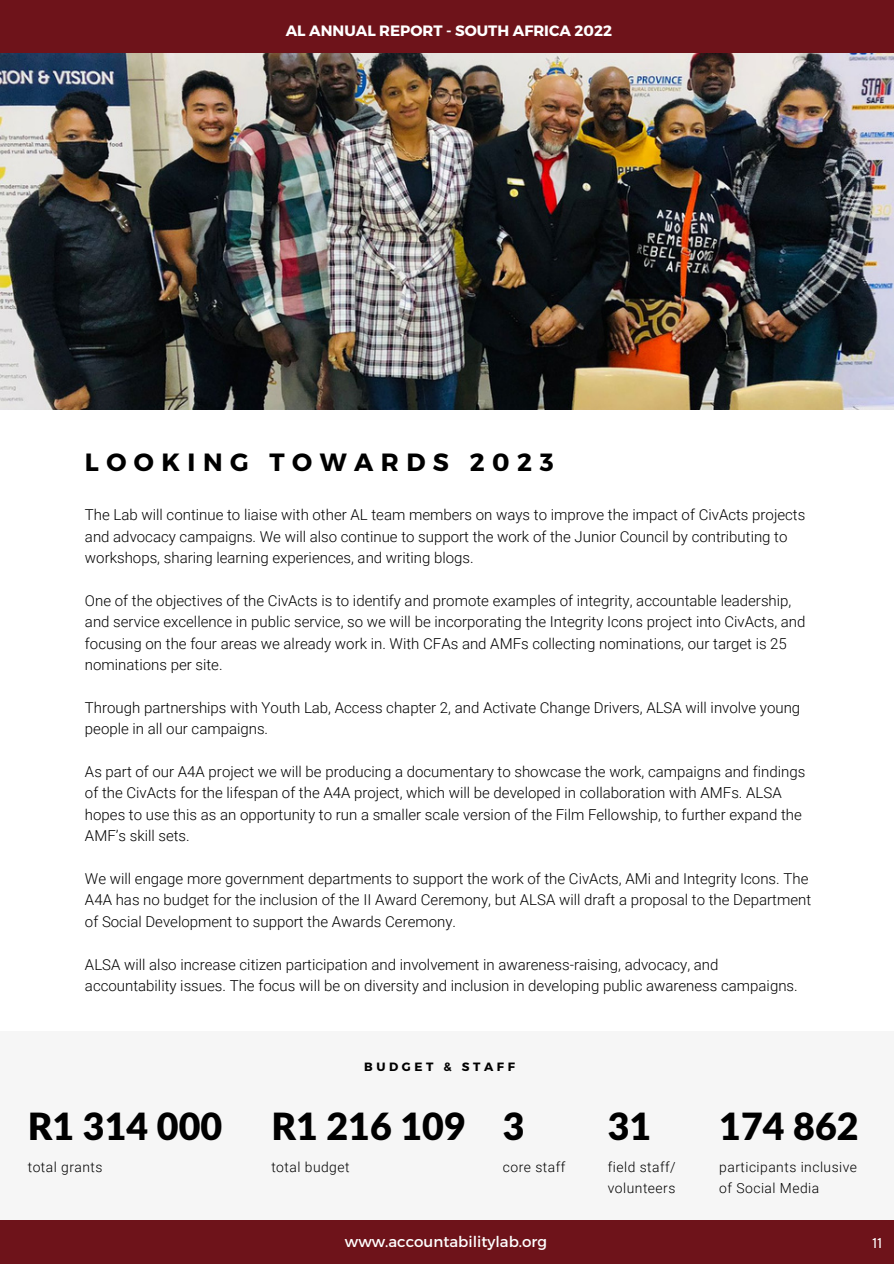
<style>
.page{position:relative;width:894px;height:1264px;background:#fff}
.page>*{position:absolute;margin:0;border:0;box-sizing:border-box;transform-origin:0 0}
.t1{font:900 37.5px "Lato Latin";color:#000}
.t2{font:700 24.9px "Montserrat";letter-spacing:.3em;color:#000}
.t3{font:300 15px/21.5px "Roboto";color:#000}
.t4{font:700 15px "Montserrat";color:#fff}
.t5{font:15px "Montserrat";color:#fff}
.t6{font:300 13.95px/21.5px "Roboto";letter-spacing:.035em;color:#000}
.t7{font:700 12px "Montserrat";letter-spacing:.3em;color:#000}
.t8{font:12px "Oswald";color:#fff}
</style>
<div class="page">
<div style="left:0;top:1219px;width:893px;height:44px;background:#6e131a"></div>
<div style="left:0;top:0;width:893px;height:54px;background:#6e131a"></div>
<img style="left:0;top:54px;width:893px;height:355px">
<div style="left:0;top:1030px;width:893px;height:189px;background:#f6f6f6"></div>
<p class="t4" style="left:286px;top:20px;width:328px">AL ANNUAL REPORT - SOUTH AFRICA 2022</p>
<p class="t2" style="left:85px;top:446px;width:470px">LOOKING TOWARDS 2023</p>
<p class="t3" style="left:85px;top:504px;width:721px">The Lab will continue to liaise with other AL team members on ways to improve the impact of CivActs projects and advocacy campaigns. We will also continue to support the work of the Junior Council by contributing to workshops, sharing learning experiences, and writing blogs.</p>
<p class="t3" style="left:85px;top:590px;width:721px">One of the objectives of the CivActs is to identify and promote examples of integrity, accountable leadership, and service excellence in public service, so we will be incorporating the Integrity Icons project into CivActs, and focusing on the four areas we already work in. With CFAs and AMFs collecting nominations, our target is 25 nominations per site.</p>
<p class="t3" style="left:85px;top:697px;width:716px">Through partnerships with Youth Lab, Access chapter 2, and Activate Change Drivers, ALSA will involve young people in all our campaigns.</p>
<p class="t3" style="left:85px;top:761px;width:721px">As part of our A4A project we will be producing a documentary to showcase the work, campaigns and findings of the CivActs for the lifespan of the A4A project, which will be developed in collaboration with AMFs. ALSA hopes to use this as an opportunity to run a smaller scale version of the Film Fellowship, to further expand the AMF’s skill sets.</p>
<p class="t3" style="left:85px;top:868px;width:727px">We will engage more government departments to support the work of the CivActs, AMi and Integrity Icons. The<br>A4A has no budget for the inclusion of the II Award Ceremony, but ALSA will draft a proposal to the Department of Social Development to support the Awards Ceremony.</p>
<p class="t3" style="left:85px;top:953px;width:714px">ALSA will also increase citizen participation and involvement in awareness-raising, advocacy, and accountability issues. The focus will be on diversity and inclusion in developing public awareness campaigns.</p>
<p class="t1" style="left:28px;top:1109px;width:196px">R1 314 000</p>
<p class="t6" style="left:28px;top:1156px;width:76px">total grants</p>
<p class="t7" style="left:364px;top:1058px;width:152px">BUDGET &amp; STAFF</p>
<p class="t1" style="left:271px;top:1109px;width:196px">R1 216 109</p>
<p class="t6" style="left:271px;top:1156px;width:80px">total budget</p>
<p class="t1" style="left:503px;top:1109px;width:23px">3</p>
<p class="t6" style="left:503px;top:1156px;width:64px">core staff</p>
<p class="t1" style="left:607px;top:1109px;width:45px">31</p>
<p class="t6" style="left:607px;top:1156px;width:69px">field staff/ volunteers</p>
<p class="t1" style="left:719px;top:1109px;width:141px">174 862</p>
<p class="t6" style="left:719px;top:1156px;width:139px">participants inclusive of Social Media</p>
<p class="t5" style="left:345px;top:1232px;width:204px">www.accountabilitylab.org</p>
<p class="t8" style="left:872px;top:1233px;width:11px">11</p>
</div>
